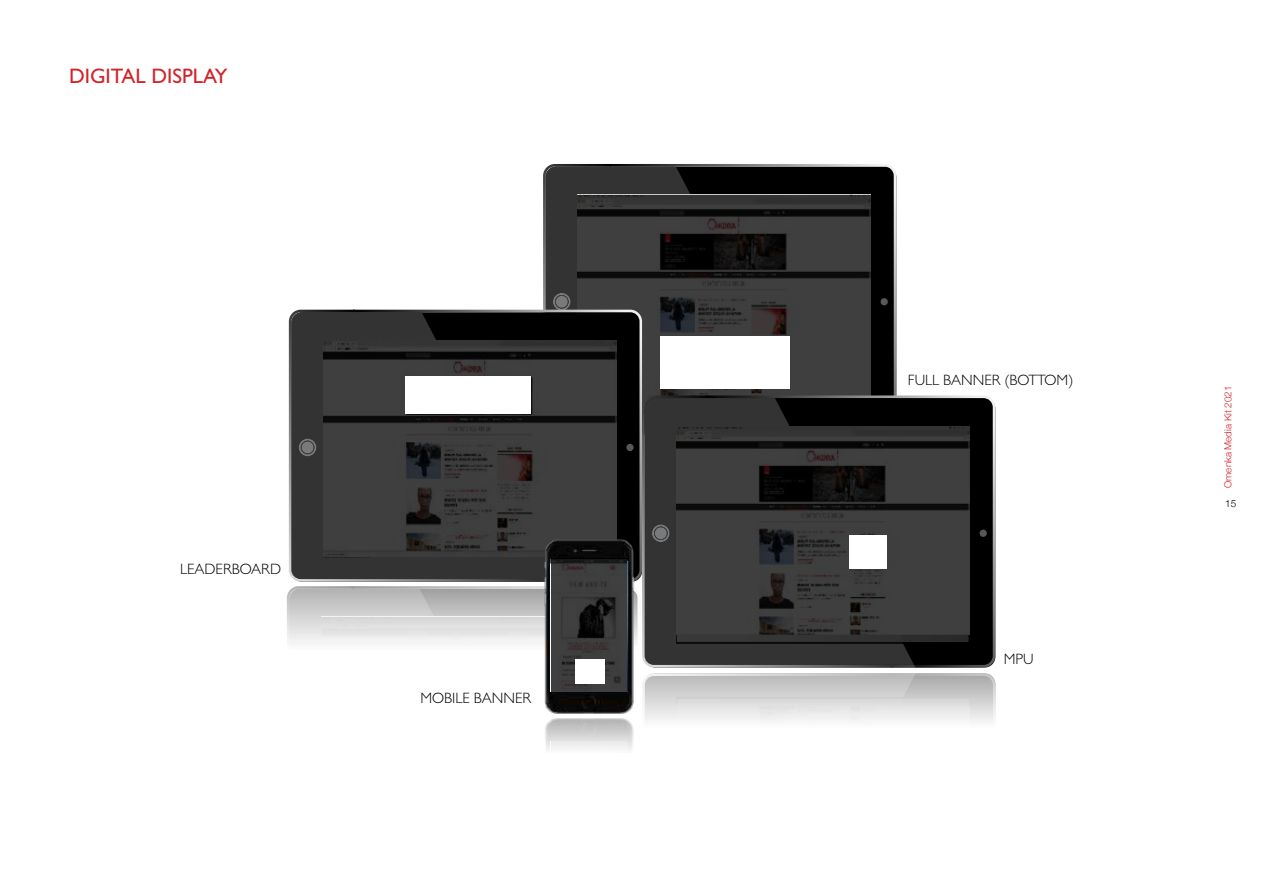
<style>
.page{position:relative;width:1263px;height:893px;background:#fff}
.page>*{position:absolute;margin:0;border:0;box-sizing:border-box;transform-origin:0 0}
.t1{font:500 21px "Gill Sans MT Pro";color:#d2232a}
.t2{font:300 15px "Gill Sans MT Pro";color:#000}
.t3{font:300 9.9px "Helvetica Neue";color:#000}
.t4{font:300 9.75px "Helvetica Neue";color:#d2232a}
</style>
<div class="page">
<svg style="left:543px;top:164px;width:353px;height:31px;background:#2f2f2f"></svg>
<svg style="left:546px;top:167px;width:269px;height:28px;background:#1f1f1f"></svg>
<svg style="left:968px;top:395px;width:27px;height:272px;background:#161616"></svg>
<svg style="left:979px;top:530px;width:8px;height:7px"></svg>
<svg style="left:968px;top:673px;width:27px;height:48px"></svg>
<svg style="left:289px;top:195px;width:679px;height:555px"></svg>
<svg style="left:677px;top:697px;width:293px;height:53px"></svg>
<h1 class="t1" style="left:69px;top:64px;width:160px">DIGITAL DISPLAY</h1>
<p class="t2" style="left:180px;top:560px;width:102px">LEADERBOARD</p>
<p class="t2" style="left:420px;top:689px;width:112px">MOBILE BANNER</p>
<p class="t2" style="left:908px;top:371px;width:167px">FULL BANNER (BOTTOM)</p>
<p class="t2" style="left:1004px;top:650px;width:31px">MPU</p>
<p class="t4" style="left:1220px;top:488px;width:103px;rotate:-90deg">Omenka Media Kit 2021</p>
<p class="t3" style="left:1225px;top:496px;width:13px">15</p>
</div>
